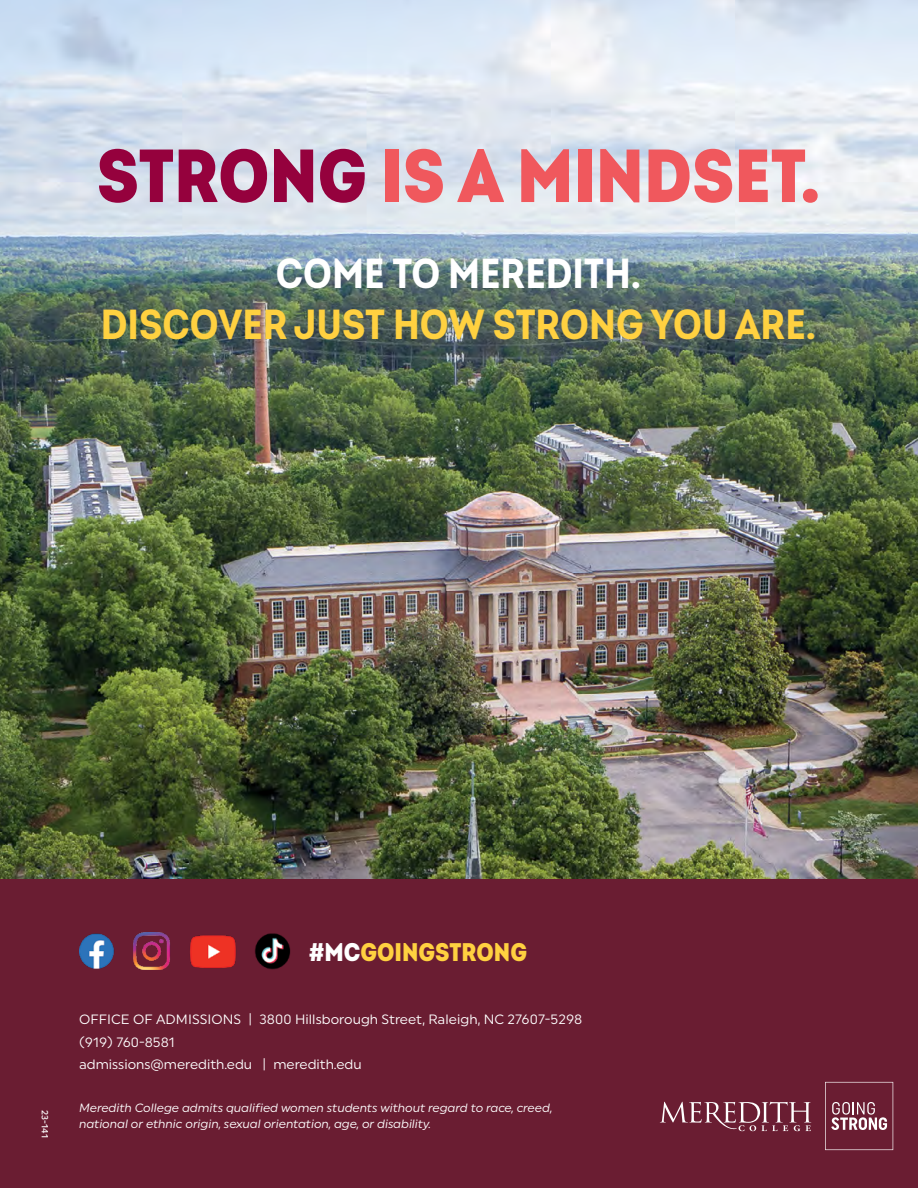
<style>
.page{position:relative;width:918px;height:1188px;background:#fff}
.page>*{position:absolute;margin:0;border:0;box-sizing:border-box;transform-origin:0 0}
.t1{font:900 75px "Intro Cond";color:#f0585d}
.t2{font:700 42px/51px "Intro Cond";color:#ffd140;text-align:center}
.t3{font:900 25.5px "Intro Cond";color:#ffd140}
.t4{font:13.5px/22.5px "Uniform";color:#fff}
.t5{font:italic 12px/16.5px "Uniform";color:#fff}
.t6{font:500 9px "Uniform";color:#fff}
.s1{color:#95013d}
.s2{color:#fff}
</style>
<div class="page">
<img style="left:0;top:0;width:918px;height:879px">
<div style="left:0;top:879px;width:918px;height:309px;background:#6a1d32"></div>
<svg style="left:660px;top:1102px;width:151px;height:29px"></svg>
<svg style="left:825px;top:1082px;width:68px;height:68px"></svg>
<img style="left:79px;top:932px;width:212px;height:37px">
<p class="t1" style="left:97px;top:128px;width:725px"><span class="s1">STRONG</span> IS A MINDSET.</p>
<p class="t2" style="left:101px;top:248px;width:717px"><span class="s2">COME TO MEREDITH.<br></span>DISCOVER JUST HOW STRONG YOU ARE.</p>
<p class="t6" style="left:50px;top:1110px;width:29px;rotate:90deg">23-141</p>
<p class="t3" style="left:309px;top:936px;width:220px"><span class="s2">#MC</span>GOINGSTRONG</p>
<p class="t4" style="left:79px;top:1008px;width:505px">OFFICE OF ADMISSIONS | 3800 Hillsborough Street, Raleigh, NC 27607-5298</p>
<p class="t4" style="left:79px;top:1031px;width:284px">(919) 760-8581<br>admissions@meredith.edu | meredith.edu</p>
<p class="t5" style="left:79px;top:1099px;width:475px">Meredith College admits qualified women students without regard to race, creed, national or ethnic origin, sexual orientation, age, or disability.</p>
</div>
